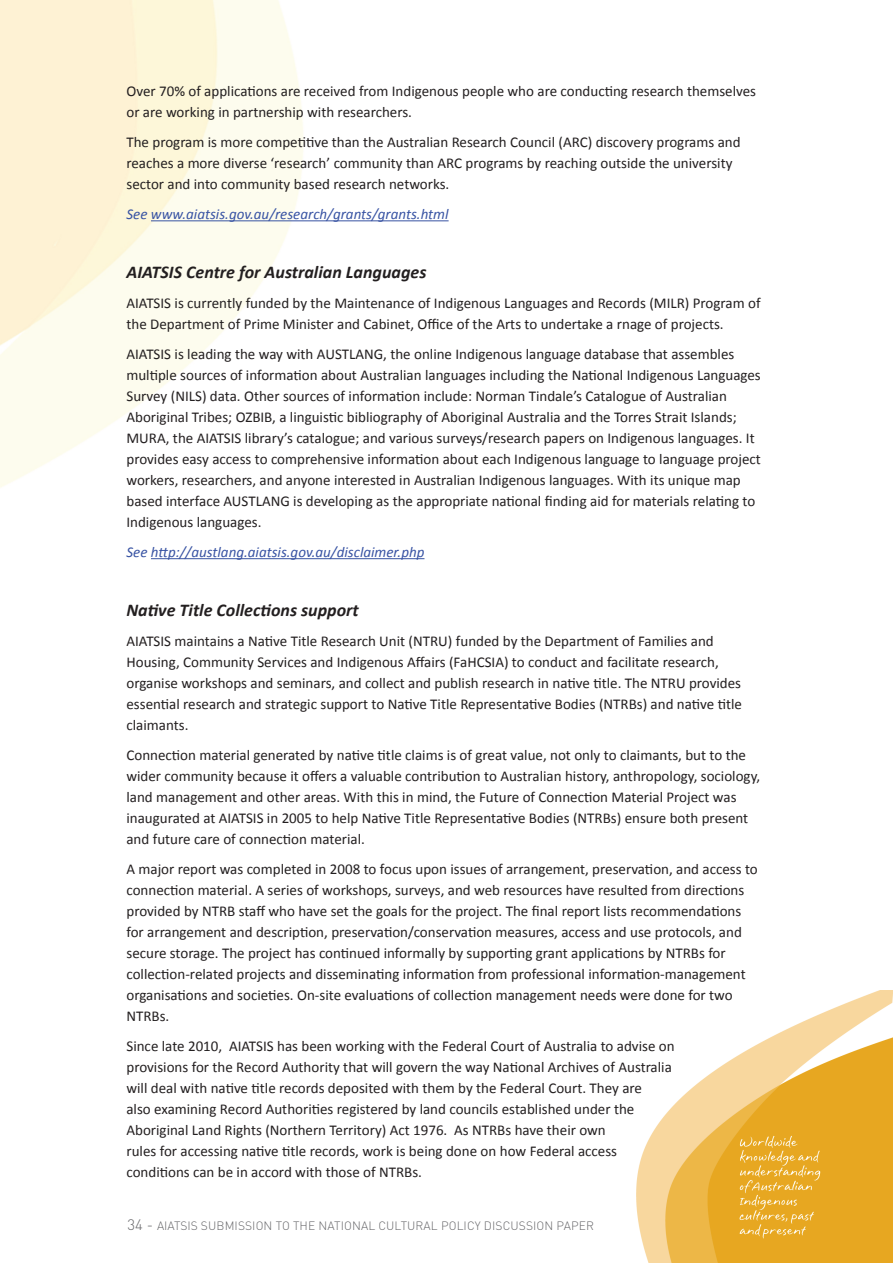
<style>
.page{position:relative;width:893px;height:1263px;background:#fff}
.page>*{position:absolute;margin:0;border:0;box-sizing:border-box;transform-origin:0 0}
.t1{font:italic 700 18px "Calibri";color:#231f20}
.t2{font:15px/21px "Calibri";color:#231f20}
.t3{font:italic 15px "Calibri";color:#3853a3}
.t4{font:300 12px "DINOT";letter-spacing:.01em;color:#67676a}
.s1{font-size:15px}
</style>
<div class="page">
<img style="left:636px;top:991px;width:257px;height:272px">
<hr style="left:151px;top:220px;width:298px;height:1px;background:#3853a3">
<hr style="left:151px;top:558px;width:273px;height:1px;background:#3853a3">
<p class="t2" style="left:126px;top:80px;width:631px">Over 70% of applications are received from Indigenous people who are conducting research themselves or are working in partnership with researchers.</p>
<p class="t2" style="left:126px;top:131px;width:616px">The program is more competitive than the Australian Research Council (ARC) discovery programs and reaches a more diverse ‘research’ community than ARC programs by reaching outside the university sector and into community based research networks.</p>
<p class="t3" style="left:126px;top:205px;width:324px">See www.aiatsis.gov.au/research/grants/grants.html</p>
<h4 class="t1" style="left:126px;top:261px;width:301px">AIATSIS Centre for Australian Languages</h4>
<p class="t2" style="left:126px;top:292px;width:636px">AIATSIS is currently funded by the Maintenance of Indigenous Languages and Records (MILR) Program of the Department of Prime Minister and Cabinet, Office of the Arts to undertake a rnage of projects.</p>
<p class="t2" style="left:126px;top:343px;width:636px">AIATSIS is leading the way with AUSTLANG, the online Indigenous language database that assembles multiple sources of information about Australian languages including the National Indigenous Languages Survey (NILS) data. Other sources of information include: Norman Tindale’s Catalogue of Australian Aboriginal Tribes; OZBIB, a linguistic bibliography of Aboriginal Australia and the Torres Strait Islands; MURA, the AIATSIS library’s catalogue; and various surveys/research papers on Indigenous languages. It provides easy access to comprehensive information about each Indigenous language to language project workers, researchers, and anyone interested in Australian Indigenous languages. With its unique map based interface AUSTLANG is developing as the appropriate national finding aid for materials relating to Indigenous languages.</p>
<p class="t3" style="left:126px;top:543px;width:300px">See http://austlang.aiatsis.gov.au/disclaimer.php</p>
<h4 class="t1" style="left:126px;top:599px;width:234px">Native Title Collections support</h4>
<p class="t2" style="left:126px;top:630px;width:617px">AIATSIS maintains a Native Title Research Unit (NTRU) funded by the Department of Families and Housing, Community Services and Indigenous Affairs (FaHCSIA) to conduct and facilitate research, organise workshops and seminars, and collect and publish research in native title. The NTRU provides essential research and strategic support to Native Title Representative Bodies (NTRBs) and native title claimants.</p>
<p class="t2" style="left:126px;top:744px;width:635px">Connection material generated by native title claims is of great value, not only to claimants, but to the wider community because it offers a valuable contribution to Australian history, anthropology, sociology, land management and other areas. With this in mind, the Future of Connection Material Project was inaugurated at AIATSIS in 2005 to help Native Title Representative Bodies (NTRBs) ensure both present and future care of connection material.</p>
<p class="t2" style="left:126px;top:858px;width:633px">A major report was completed in 2008 to focus upon issues of arrangement, preservation, and access to connection material. A series of workshops, surveys, and web resources have resulted from directions provided by NTRB staff who have set the goals for the project. The final report lists recommendations for arrangement and description, preservation/conservation measures, access and use protocols, and secure storage. The project has continued informally by supporting grant applications by NTRBs for collection-related projects and disseminating information from professional information-management organisations and societies. On-site evaluations of collection management needs were done for two NTRBs.</p>
<p class="t2" style="left:126px;top:1035px;width:550px">Since late 2010, AIATSIS has been working with the Federal Court of Australia to advise on provisions for the Record Authority that will govern the way National Archives of Australia will deal with native title records deposited with them by the Federal Court. They are<br>also examining Record Authorities registered by land councils established under the Aboriginal Land Rights (Northern Territory) Act 1976. As NTRBs have their own<br>rules for accessing native title records, work is being done on how Federal access conditions can be in accord with those of NTRBs.</p>
<p class="t4" style="left:128px;top:1218px;width:468px"><span class="s1">34 -</span> AIATSIS SUBMISSION TO THE NATIONAL CULTURAL POLICY DISCUSSION PAPER</p>
</div>
